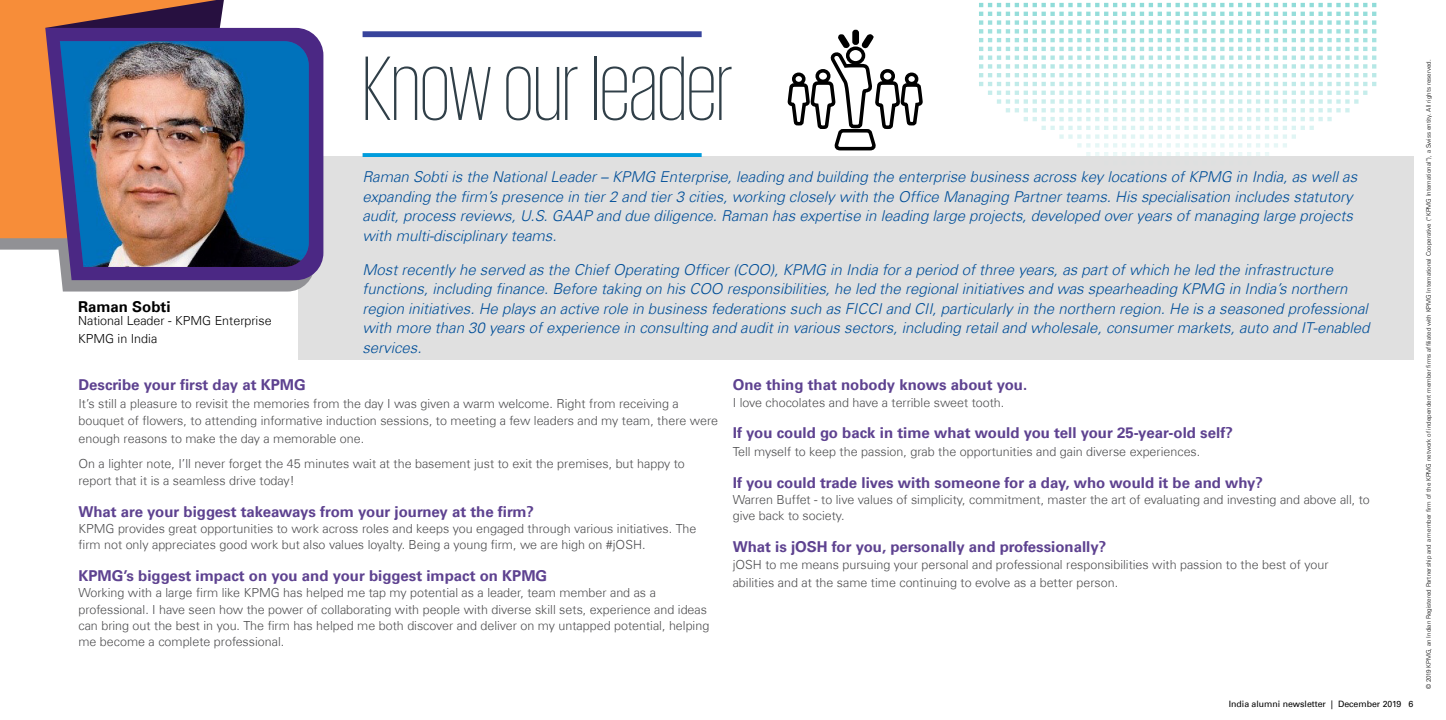
<style>
.page{position:relative;width:1446px;height:720px;background:#fff}
.page>*{position:absolute;margin:0;border:0;box-sizing:border-box;transform-origin:0 0}
.t1{font:200 93.38px "KPMG";color:#303f48}
.t2{font:italic 300 15px/19.5px "Universfor KPMG";color:#004e98}
.t3{font:700 15px "Universfor KPMG";color:#5e4290}
.t4{font:700 15px "Universfor KPMG";color:#000}
.t5{font:300 12.5px/16.2px "Universfor KPMG";color:#4d4d4f}
.t6{font:300 12.5px/17.2px "Universfor KPMG";color:#000}
.t7{font:8.75px "Universfor KPMG";color:#000}
.t8{font:300 6.25px "Universfor KPMG";color:#000}
</style>
<div class="page">
<div style="left:299px;top:156px;width:1115px;height:204px;background:#e0e0e0"></div>
<svg style="left:37px;top:238px;width:273px;height:53px;fill:#919195"></svg>
<div style="left:0;top:0;width:45px;height:238px;background:#f78d39"></div>
<svg style="left:37px;top:0;width:187px;height:100px"></svg>
<svg style="left:45px;top:28px;width:278px;height:252px;fill:#4b2884"></svg>
<img style="left:60px;top:41px;width:249px;height:226px">
<svg style="left:979px;top:2px;width:397px;height:154px"></svg>
<div style="left:362px;top:31px;width:340px;height:6px;background:#38449c"></div>
<svg style="left:362px;top:153px;width:340px;height:4px"></svg>
<svg style="left:787px;top:29px;width:136px;height:122px"></svg>
<p class="t4" style="left:78px;top:297px;width:94px">Raman Sobti</p>
<p class="t6" style="left:78px;top:312px;width:195px">National Leader - KPMG Enterprise<br>KPMG in India</p>
<h1 class="t1" style="left:362px;top:44px;width:372px">Know our leader</h1>
<p class="t2" style="left:362px;top:167px;width:996px">Raman Sobti is the National Leader – KPMG Enterprise, leading and building the enterprise business across key locations of KPMG in India, as well as expanding the firm’s presence in tier 2 and tier 3 cities, working closely with the Office Managing Partner teams. His specialisation includes statutory audit, process reviews, U.S. GAAP and due diligence. Raman has expertise in leading large projects, developed over years of managing large projects with multi-disciplinary teams.</p>
<p class="t2" style="left:362px;top:259px;width:1009px">Most recently he served as the Chief Operating Officer (COO), KPMG in India for a period of three years, as part of which he led the infrastructure functions, including finance. Before taking on his COO responsibilities, he led the regional initiatives and was spearheading KPMG in India’s northern region initiatives. He plays an active role in business federations such as FICCI and CII, particularly in the northern region. He is a seasoned professional with more than 30 years of experience in consulting and audit in various sectors, including retail and wholesale, consumer markets, auto and IT-enabled services.</p>
<p class="t3" style="left:78px;top:376px;width:229px">Describe your first day at KPMG</p>
<p class="t5" style="left:78px;top:394px;width:641px;line-height:17.5px">It’s still a pleasure to revisit the memories from the day I was given a warm welcome. Right from receiving a bouquet of flowers, to attending informative induction sessions, to meeting a few leaders and my team, there were enough reasons to make the day a memorable one.</p>
<p class="t5" style="left:78px;top:454px;width:608px;line-height:17.5px">On a lighter note, I’ll never forget the 45 minutes wait at the basement just to exit the premises, but happy to report that it is a seamless drive today!</p>
<p class="t3" style="left:78px;top:502px;width:457px">What are your biggest takeaways from your journey at the firm?</p>
<p class="t5" style="left:78px;top:520px;width:619px">KPMG provides great opportunities to work across roles and keeps you engaged through various initiatives. The firm not only appreciates good work but also values loyalty. Being a young firm, we are high on #jOSH.</p>
<p class="t3" style="left:78px;top:566px;width:470px">KPMG’s biggest impact on you and your biggest impact on KPMG</p>
<p class="t5" style="left:78px;top:584px;width:632px">Working with a large firm like KPMG has helped me tap my potential as a leader, team member and as a professional. I have seen how the power of collaborating with people with diverse skill sets, experience and ideas can bring out the best in you. The firm has helped me both discover and deliver on my untapped potential, helping me become a complete professional.</p>
<p class="t3" style="left:733px;top:376px;width:296px">One thing that nobody knows about you.</p>
<p class="t5" style="left:733px;top:394px;width:273px">I love chocolates and have a terrible sweet tooth.</p>
<p class="t3" style="left:733px;top:424px;width:502px">If you could go back in time what would you tell your 25-year-old self?</p>
<p class="t5" style="left:733px;top:443px;width:469px">Tell myself to keep the passion, grab the opportunities and gain diverse experiences.</p>
<p class="t3" style="left:733px;top:473px;width:532px">If you could trade lives with someone for a day, who would it be and why?</p>
<p class="t5" style="left:733px;top:491px;width:639px">Warren Buffet - to live values of simplicity, commitment, master the art of evaluating and investing and above all, to give back to society.</p>
<p class="t3" style="left:733px;top:537px;width:375px">What is jOSH for you, personally and professionally?</p>
<p class="t5" style="left:733px;top:556px;width:597px;line-height:17.5px">jOSH to me means pursuing your personal and professional responsibilities with passion to the best of your abilities and at the same time continuing to evolve as a better person.</p>
<p class="t7" style="left:1229px;top:698px;width:186px">India alumni newsletter | December 2019 6</p>
<p class="t8" style="left:1425px;top:689px;width:631px;rotate:-90deg">© 2019 KPMG, an Indian Registered Partnership and a member firm of the KPMG network of independent member firms affiliated with KPMG International Cooperative (“KPMG International”), a Swiss entity. All rights reserved.</p>
</div>
